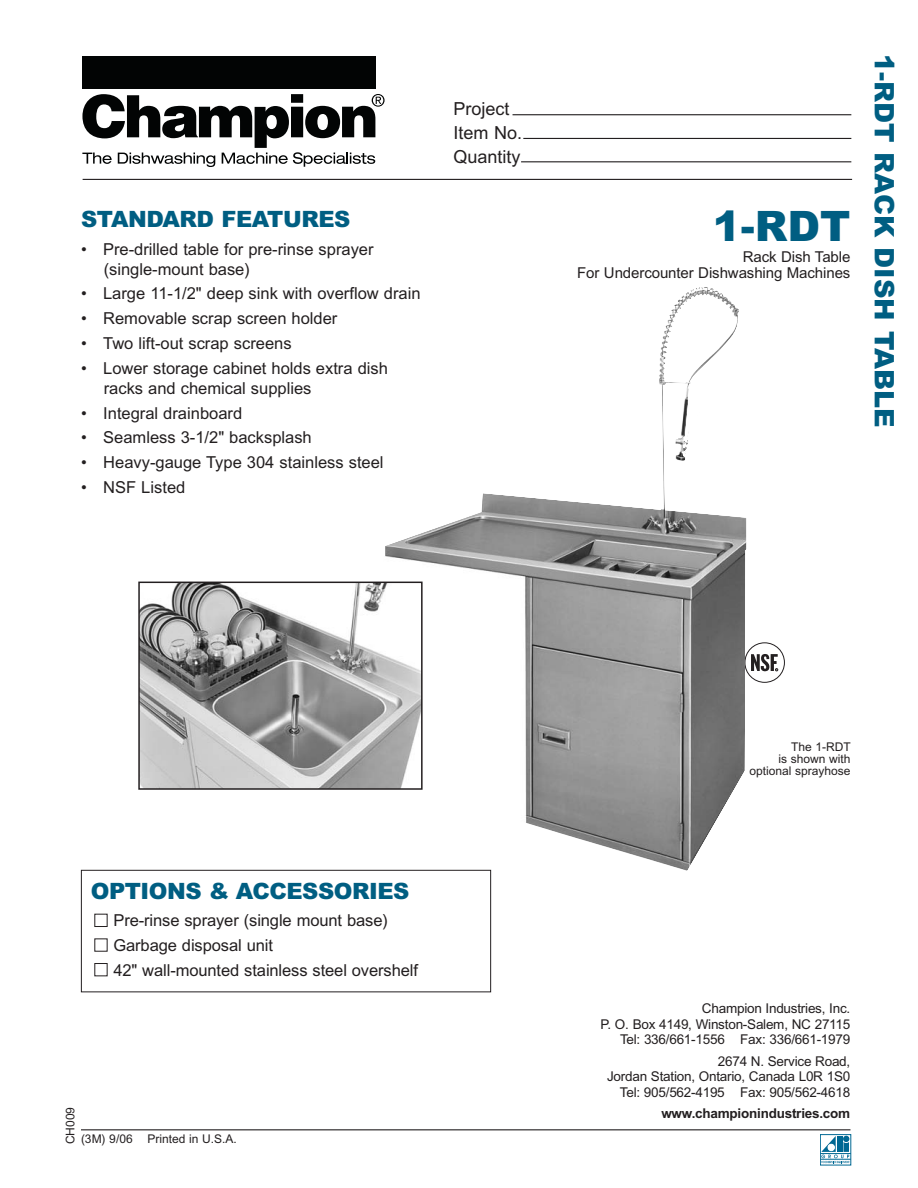
<style>
.page{position:relative;width:918px;height:1188px;background:#fff}
.page>*{position:absolute;margin:0;border:0;box-sizing:border-box;transform-origin:0 0}
.t1{font:900 42px "Arial";color:#005e82}
.t2{font:900 27px "Arial";color:#005e82}
.t3{font:900 22.5px "Arial";letter-spacing:-.02em;color:#005e82}
.t4{font:18px/24px "Arial";color:#231f20}
.t5{font:16.5px/19.5px "Arial";color:#231f20}
.t6{font:15px/16.5px "Arial";letter-spacing:-.005em;color:#231f20;text-align:right}
.t7{font:13.5px/15.8px "Arial";letter-spacing:-.015em;color:#231f20;text-align:right}
.t8{font:700 13.5px "Arial";letter-spacing:-.015em;color:#231f20}
.t9{font:12px/12px "Arial";color:#231f20;text-align:right}
</style>
<div class="page">
<div style="left:744px;top:642px;width:41px;height:41px;border:1px solid #231f20;border-radius:50%"></div>
<svg style="left:751px;top:654px;width:27px;height:17px"></svg>
<hr style="left:81px;top:1129px;width:769px;height:1px;background:#231f20">
<div style="left:820px;top:1134px;width:31px;height:31px;border:1px solid #006893"></div>
<svg style="left:821px;top:1136px;width:28px;height:27px"></svg>
<hr style="left:820px;top:1159px;width:31px;height:1px;background:#006893">
<hr style="left:820px;top:1153px;width:31px;height:1px;background:#006893">
<div style="left:828px;top:1144px;width:6px;height:7px;background:#fff;border-radius:50%"></div>
<div style="left:828px;top:1144px;width:6px;height:7px;border:1px solid #fff;border-radius:50%"></div>
<img style="left:383px;top:288px;width:364px;height:584px">
<div style="left:83px;top:56px;width:293px;height:33px;background:#020404"></div>
<svg style="left:82px;top:94px;width:303px;height:73px"></svg>
<hr style="left:83px;top:179px;width:769px;height:1px;background:#231f20">
<hr style="left:521px;top:161px;width:330px;height:1px;background:#231f20">
<hr style="left:523px;top:138px;width:328px;height:1px;background:#231f20">
<hr style="left:513px;top:114px;width:338px;height:1px;background:#231f20">
<div style="left:81px;top:870px;width:410px;height:122px;border:1px solid #231f20"></div>
<div style="left:94px;top:914px;width:14px;height:13px;border:1px solid #231f20"></div>
<div style="left:94px;top:963px;width:14px;height:13px;border:1px solid #231f20"></div>
<img style="left:141px;top:585px;width:279px;height:202px">
<div style="left:138px;top:582px;width:285px;height:208px;border:2px solid #231f20"></div>
<h3 class="t3" style="left:81px;top:207px;width:271px">STANDARD FEATURES</h3>
<p class="t5" style="left:104px;top:241px;width:271px;text-indent:-23px">• Pre-drilled table for pre-rinse sprayer (single-mount base)</p>
<p class="t5" style="left:81px;top:285px;width:341px">• Large 11-1/2" deep sink with overflow drain</p>
<p class="t5" style="left:81px;top:310px;width:258px">• Removable scrap screen holder</p>
<p class="t5" style="left:81px;top:335px;width:212px">• Two lift-out scrap screens</p>
<p class="t5" style="left:104px;top:360px;width:286px;text-indent:-23px">• Lower storage cabinet holds extra dish racks and chemical supplies</p>
<p class="t5" style="left:81px;top:404px;width:163px">• Integral drainboard</p>
<p class="t5" style="left:81px;top:429px;width:232px">• Seamless 3-1/2" backsplash</p>
<p class="t5" style="left:81px;top:454px;width:304px">• Heavy-gauge Type 304 stainless steel</p>
<p class="t5" style="left:81px;top:479px;width:106px">• NSF Listed</p>
<p class="t4" style="left:454px;top:98px;width:70px">Project<br>Item No.<br>Quantity</p>
<h1 class="t1" style="left:713px;top:202px;width:139px">1-RDT</h1>
<p class="t6" style="left:577px;top:250px;width:275px">Rack Dish Table<br>For Undercounter Dishwashing Machines</p>
<h2 class="t2" style="left:900px;top:54px;width:375px;rotate:90deg">1-RDT RACK DISH TABLE</h2>
<h3 class="t3" style="left:91px;top:878px;width:320px">OPTIONS &amp; ACCESSORIES</h3>
<p class="t5" style="left:113px;top:910px;width:306px;line-height:24.9px">Pre-rinse sprayer (single mount base)<br>Garbage disposal unit<br>42" wall-mounted stainless steel overshelf</p>
<p class="t9" style="left:65px;top:1144px;width:39px;rotate:-90deg">CH009</p>
<p class="t9" style="left:81px;top:1134px;width:157px">(3M) 9/06 Printed in U.S.A.</p>
<p class="t9" style="left:749px;top:742px;width:103px">The 1-RDT<br>is shown with optional sprayhose</p>
<p class="t7" style="left:601px;top:1002px;width:251px">Champion Industries, Inc.<br>P. O. Box 4149, Winston-Salem, NC 27115<br>Tel: 336/661-1556 Fax: 336/661-1979</p>
<p class="t7" style="left:607px;top:1054px;width:245px">2674 N. Service Road,<br>Jordan Station, Ontario, Canada L0R 1S0<br>Tel: 905/562-4195 Fax: 905/562-4618</p>
<p class="t8" style="left:661px;top:1109px;width:190px">www.championindustries.com</p>
</div>
